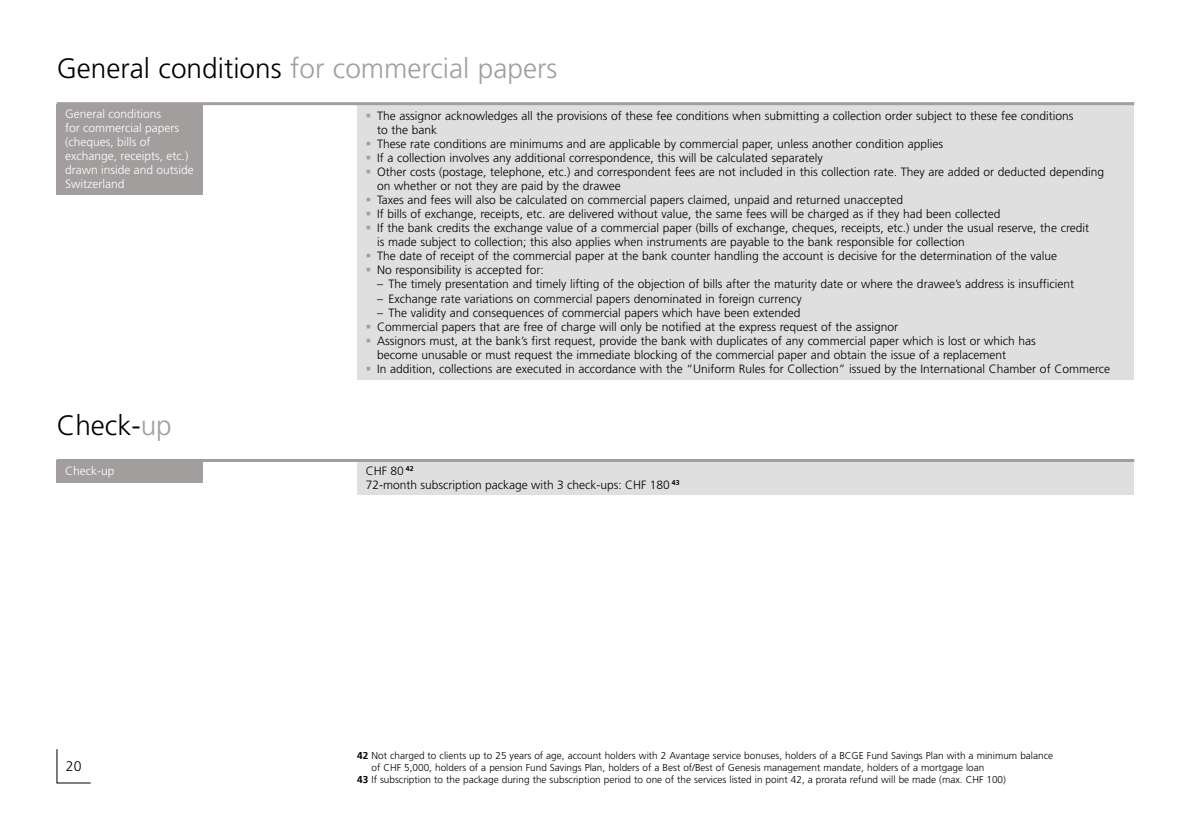
<style>
.page{position:relative;width:1191px;height:840px;background:#fff}
.page>*{position:absolute;margin:0;border:0;box-sizing:border-box;transform-origin:0 0}
.t1{font:300 28px "Frutiger LT Std";color:#a29e9e}
.t2{font:300 28px "Frutiger LT Std";color:#000}
.t3{font:300 14px "Frutiger LT Std";color:#000}
.t4{font:300 12px/14px "Frutiger LT Std";color:#000}
.t5{font:300 12px/14px "Frutiger LT Std";color:#fff}
.t6{font:300 10px "Frutiger LT Std";color:#000}
.s1{color:#000}
.s2{color:#a29e9e}
.s3{font-weight:700}
</style>
<div class="page">
<div style="left:357px;top:104px;width:777px;height:275px;background:#dfdfe0"></div>
<div style="left:57px;top:104px;width:146px;height:90px;background:#a29e9e"></div>
<div style="left:357px;top:460px;width:777px;height:34px;background:#dfdfe0"></div>
<div style="left:57px;top:460px;width:146px;height:23px;background:#a29e9e"></div>
<hr style="left:57px;top:102px;width:1077px;height:3px;background:#a29e9e">
<hr style="left:57px;top:458px;width:1077px;height:3px;background:#a29e9e">
<svg style="left:56px;top:749px;width:35px;height:34px"></svg>
<h1 class="t1" style="left:57px;top:52px;width:502px"><span class="s1">General conditions</span> for commercial papers</h1>
<p class="t5" style="left:65px;top:106px;width:130px">General conditions<br>for commercial papers (cheques, bills of exchange, receipts, etc.) drawn inside and outside<br>Switzerland</p>
<h1 class="t2" style="left:57px;top:409px;width:117px">Check-<span class="s2">up</span></h1>
<p class="t5" style="left:65px;top:464px;width:51px">Check-up</p>
<p class="t3" style="left:66px;top:758px;width:17px">20</p>
<p class="t4" style="left:377px;top:109px;width:698px;text-indent:-11px"><span class="s2">▪</span> The assignor acknowledges all the provisions of these fee conditions when submitting a collection order subject to these fee conditions to the bank</p>
<p class="t4" style="left:366px;top:137px;width:579px"><span class="s2">▪</span> These rate conditions are minimums and are applicable by commercial paper, unless another condition applies</p>
<p class="t4" style="left:366px;top:151px;width:458px"><span class="s2">▪</span> If a collection involves any additional correspondence, this will be calculated separately</p>
<p class="t4" style="left:377px;top:165px;width:728px;text-indent:-11px"><span class="s2">▪</span> Other costs (postage, telephone, etc.) and correspondent fees are not included in this collection rate. They are added or deducted depending on whether or not they are paid by the drawee</p>
<p class="t4" style="left:366px;top:193px;width:539px"><span class="s2">▪</span> Taxes and fees will also be calculated on commercial papers claimed, unpaid and returned unaccepted</p>
<p class="t4" style="left:366px;top:207px;width:636px"><span class="s2">▪</span> If bills of exchange, receipts, etc. are delivered without value, the same fees will be charged as if they had been collected</p>
<p class="t4" style="left:377px;top:221px;width:713px;text-indent:-11px"><span class="s2">▪</span> If the bank credits the exchange value of a commercial paper (bills of exchange, cheques, receipts, etc.) under the usual reserve, the credit is made subject to collection; this also applies when instruments are payable to the bank responsible for collection</p>
<p class="t4" style="left:366px;top:249px;width:693px"><span class="s2">▪</span> The date of receipt of the commercial paper at the bank counter handling the account is decisive for the determination of the value</p>
<p class="t4" style="left:366px;top:263px;width:179px"><span class="s2">▪</span> No responsibility is accepted for:</p>
<p class="t4" style="left:377px;top:277px;width:698px">– The timely presentation and timely lifting of the objection of bills after the maturity date or where the drawee’s address is insufficient</p>
<p class="t4" style="left:377px;top:291px;width:426px">– Exchange rate variations on commercial papers denominated in foreign currency</p>
<p class="t4" style="left:377px;top:305px;width:425px">– The validity and consequences of commercial papers which have been extended</p>
<p class="t4" style="left:366px;top:319px;width:534px"><span class="s2">▪</span> Commercial papers that are free of charge will only be notified at the express request of the assignor</p>
<p class="t4" style="left:377px;top:333px;width:660px;text-indent:-11px"><span class="s2">▪</span> Assignors must, at the bank’s first request, provide the bank with duplicates of any commercial paper which is lost or which has become unusable or must request the immediate blocking of the commercial paper and obtain the issue of a replacement</p>
<p class="t4" style="left:366px;top:361px;width:746px"><span class="s2">▪</span> In addition, collections are executed in accordance with the “Uniform Rules for Collection” issued by the International Chamber of Commerce</p>
<p class="t4" style="left:366px;top:463px;width:315px">CHF 80 <sup>42<br></sup>72-month subscription package with 3 check-ups: CHF 180 <sup>43</sup></p>
<p class="t6" style="left:357px;top:749px;width:697px"><span class="s3">42</span> Not charged to clients up to 25 years of age, account holders with 2 Avantage service bonuses, holders of a BCGE Fund Savings Plan with a minimum balance</p>
<p class="t6" style="left:371px;top:761px;width:614px">of CHF 5,000, holders of a pension Fund Savings Plan, holders of a Best of/Best of Genesis management mandate, holders of a mortgage loan</p>
<p class="t6" style="left:357px;top:773px;width:650px"><span class="s3">43</span> If subscription to the package during the subscription period to one of the services listed in point 42, a prorata refund will be made (max. CHF 100)</p>
</div>
